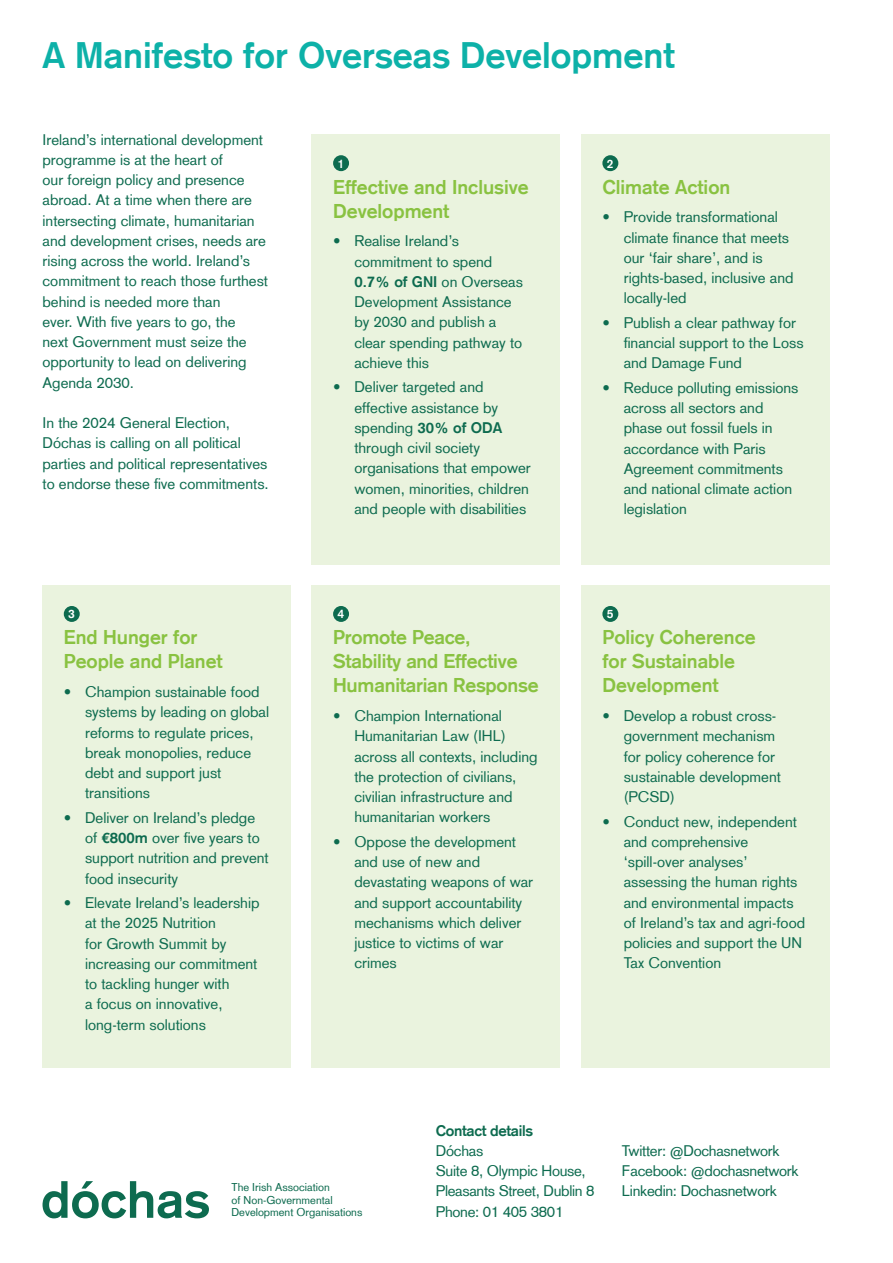
<style>
.page{position:relative;width:893px;height:1263px;background:#fff}
.page>*{position:absolute;margin:0;border:0;box-sizing:border-box;transform-origin:0 0}
.t1{font:700 36px "Basic Commercial LT";color:#0db1a8}
.hyperlink{font:700 19.5px/24px "Basic Commercial LT";color:#89c241}
.BODY{font:15px/20.2px "Basic Commercial LT Com";color:#0d6b4f}
.BODY-2{font:15px/20.2px "Basic Commercial LT Com";letter-spacing:-.02em;color:#0d6b4f}
.hyperlink-2{font:700 12px "Basic Commercial LT";color:#fff}
.t2{font:11.1px/12.9px "Basic Commercial LT Com";color:#0d6b4f}
.s1{font-family:"Basic Commercial LT";font-weight:700}
</style>
<div class="page">
<svg style="left:43px;top:1181px;width:166px;height:37px"></svg>
<div style="left:312px;top:134px;width:248px;height:431px;background:#eaf3de"></div>
<div style="left:333px;top:155px;width:16px;height:16px;background:#0d6b4f;border-radius:50%"></div>
<div style="left:312px;top:585px;width:248px;height:482px;background:#eaf3de"></div>
<div style="left:333px;top:606px;width:16px;height:16px;background:#0d6b4f;border-radius:50%"></div>
<div style="left:581px;top:134px;width:248px;height:431px;background:#eaf3de"></div>
<div style="left:602px;top:155px;width:16px;height:16px;background:#0d6b4f;border-radius:50%"></div>
<div style="left:581px;top:585px;width:248px;height:482px;background:#eaf3de"></div>
<div style="left:602px;top:606px;width:16px;height:16px;background:#0d6b4f;border-radius:50%"></div>
<div style="left:43px;top:585px;width:248px;height:482px;background:#eaf3de"></div>
<div style="left:64px;top:606px;width:16px;height:16px;background:#0d6b4f;border-radius:50%"></div>
<p class="t1" style="left:43px;top:34px;width:634px">A Manifesto for Overseas Development</p>
<p class="BODY" style="left:43px;top:129px;width:227px">Ireland’s international development programme is at the heart of<br>our foreign policy and presence abroad. At a time when there are intersecting climate, humanitarian and development crises, needs are rising across the world. Ireland’s commitment to reach those furthest behind is needed more than<br>ever. With five years to go, the<br>next Government must seize the opportunity to lead on delivering<br>Agenda 2030.</p>
<p class="BODY" style="left:43px;top:413px;width:228px">In the 2024 General Election, Dóchas is calling on all political parties and political representatives to endorse these five commitments.</p>
<p class="hyperlink-2" style="left:337px;top:156px;width:8px">1</p>
<p class="hyperlink" style="left:333px;top:175px;width:197px">Effective and Inclusive<br>Development</p>
<p class="BODY" style="left:354px;top:231px;width:170px;text-indent:-21px">• Realise Ireland’s commitment to spend<br><span class="s1">0.7% of GNI</span> on Overseas<br>Development Assistance by 2030 and publish a clear spending pathway to achieve this</p>
<p class="BODY" style="left:354px;top:377px;width:178px;text-indent:-21px">• Deliver targeted and effective assistance by spending <span class="s1">30% of ODA </span>through civil society organisations that empower women, minorities, children and people with disabilities</p>
<p class="hyperlink-2" style="left:607px;top:156px;width:8px">2</p>
<p class="hyperlink" style="left:602px;top:175px;width:129px">Climate Action</p>
<p class="BODY" style="left:624px;top:207px;width:171px;text-indent:-21px">• Provide transformational climate finance that meets our ‘fair share’, and is rights-based, inclusive and locally-led</p>
<p class="BODY" style="left:624px;top:312px;width:181px;text-indent:-21px">• Publish a clear pathway for financial support to the Loss and Damage Fund</p>
<p class="BODY" style="left:624px;top:377px;width:176px;text-indent:-21px">• Reduce polluting emissions across all sectors and phase out fossil fuels in accordance with Paris<br>Agreement commitments and national climate action legislation</p>
<p class="hyperlink-2" style="left:68px;top:607px;width:8px">3</p>
<p class="hyperlink" style="left:64px;top:625px;width:160px">End Hunger for<br>People and Planet</p>
<p class="BODY" style="left:85px;top:682px;width:186px;text-indent:-21px">• Champion sustainable food systems by leading on global reforms to regulate prices, break monopolies, reduce debt and support just transitions</p>
<p class="BODY" style="left:85px;top:807px;width:185px;text-indent:-21px">• Deliver on Ireland’s pledge of <span class="s1">€800m</span> over five years to support nutrition and prevent food insecurity</p>
<p class="BODY" style="left:85px;top:893px;width:176px;text-indent:-21px">• Elevate Ireland’s leadership at the 2025 Nutrition<br>for Growth Summit by increasing our commitment to tackling hunger with<br>a focus on innovative, long-term solutions</p>
<p class="hyperlink-2" style="left:337px;top:607px;width:8px">4</p>
<p class="hyperlink" style="left:333px;top:625px;width:207px">Promote Peace,<br>Stability and Effective<br>Humanitarian Response</p>
<p class="BODY" style="left:354px;top:706px;width:185px;text-indent:-21px">• Champion International<br>Humanitarian Law (IHL) across all contexts, including the protection of civilians, civilian infrastructure and humanitarian workers</p>
<p class="BODY" style="left:354px;top:831px;width:180px;text-indent:-21px">• Oppose the development and use of new and devastating weapons of war and support accountability mechanisms which deliver justice to victims of war crimes</p>
<p class="hyperlink-2" style="left:607px;top:607px;width:8px">5</p>
<p class="hyperlink" style="left:602px;top:625px;width:155px">Policy Coherence for Sustainable<br>Development</p>
<p class="BODY" style="left:624px;top:706px;width:159px;text-indent:-21px">• Develop a robust cross&shy;government mechanism for policy coherence for sustainable development (PCSD)</p>
<p class="BODY" style="left:624px;top:811px;width:183px;text-indent:-21px">• Conduct new, independent and comprehensive ‘spill-over analyses’ assessing the human rights and environmental impacts of Ireland’s tax and agri-food policies and support the UN<br>Tax Convention</p>
<p class="t2" style="left:231px;top:1180px;width:132px">The Irish Association<br>of Non-Governmental<br>Development Organisations</p>
<p class="BODY-2" style="left:436px;top:1120px;width:160px"><span class="s1">Contact details<br></span>Dóchas<br>Suite 8, Olympic House,<br>Pleasants Street, Dublin 8</p>
<p class="BODY-2" style="left:436px;top:1201px;width:129px">Phone: 01 405 3801</p>
<p class="BODY-2" style="left:622px;top:1140px;width:159px">Twitter: @Dochasnetwork</p>
<p class="BODY-2" style="left:622px;top:1161px;width:178px">Facebook: @dochasnetwork</p>
<p class="BODY-2" style="left:622px;top:1181px;width:157px">Linkedin: Dochasnetwork</p>
</div>
